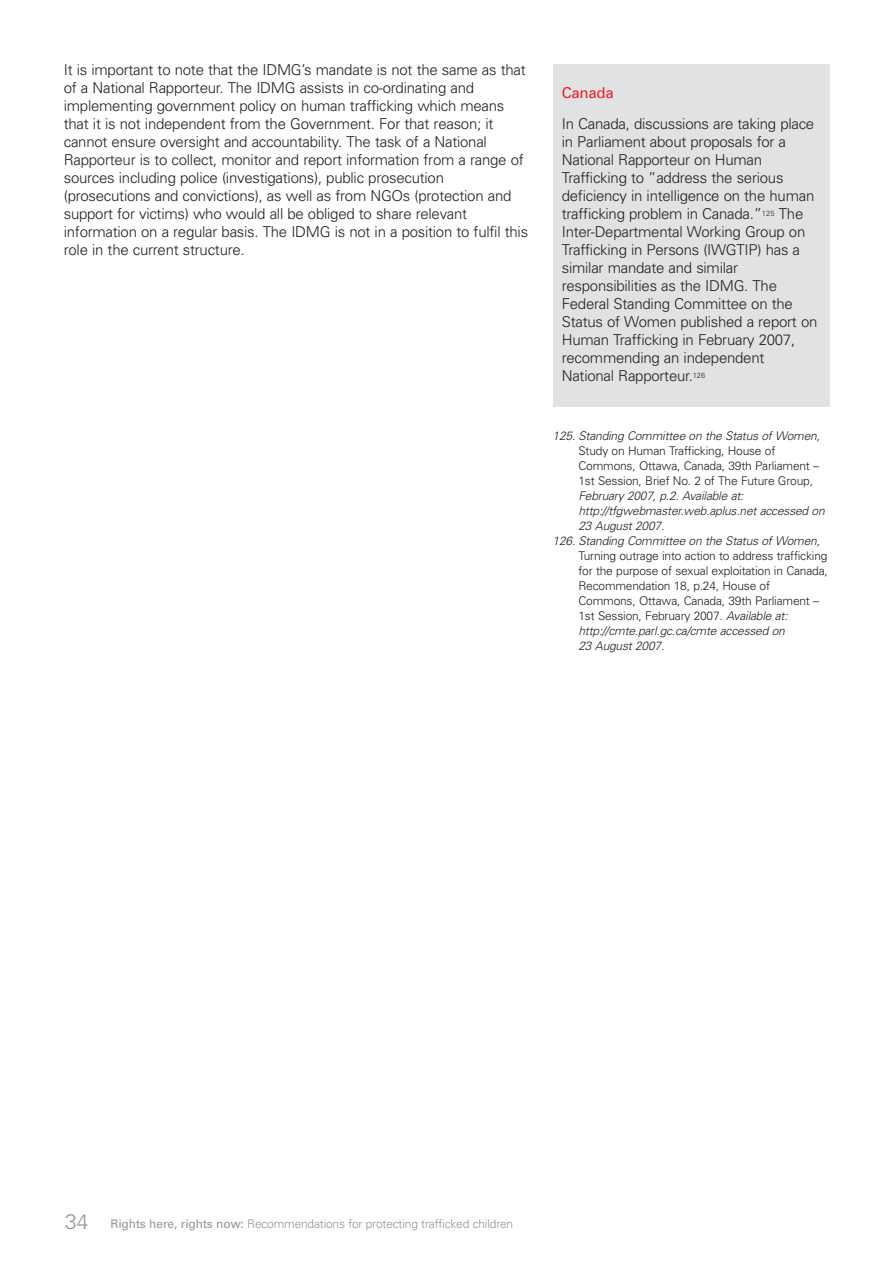
<style>
.page{position:relative;width:893px;height:1263px;background:#fff}
.page>*{position:absolute;margin:0;border:0;box-sizing:border-box;transform-origin:0 0}
.t1{font:300 15px/18px "Univers";letter-spacing:-.015em;color:#231f20}
.t2{font:15px "Univers";letter-spacing:-.015em;color:#ee1e24}
.t3{font:300 12px/15px "Univers";letter-spacing:-.015em;color:#231f20}
.t4{font:italic 300 12px "Univers";letter-spacing:-.015em;color:#231f20}
.t5{font:300 12px "Univers";letter-spacing:-.015em;color:#939598}
.s1{font-style:italic}
.s2{font-size:21px}
.s3{font-weight:400}
</style>
<div class="page">
<div style="left:553px;top:64px;width:276px;height:342px;background:#e1e2e4"></div>
<p class="t1" style="left:64px;top:62px;width:466px">It is important to note that the IDMG’s mandate is not the same as that of a National Rapporteur. The IDMG assists in co-ordinating and implementing government policy on human trafficking which means that it is not independent from the Government. For that reason; it cannot ensure oversight and accountability. The task of a National Rapporteur is to collect, monitor and report information from a range of sources including police (investigations), public prosecution (prosecutions and convictions), as well as from NGOs (protection and support for victims) who would all be obliged to share relevant information on a regular basis. The IDMG is not in a position to fulfil this role in the current structure.</p>
<p class="t2" style="left:562px;top:87px;width:54px">Canada</p>
<p class="t1" style="left:562px;top:116px;width:257px">In Canada, discussions are taking place in Parliament about proposals for a National Rapporteur on Human Trafficking to ”address the serious deficiency in intelligence on the human trafficking problem in Canada.”<sup>125</sup> The Inter-Departmental Working Group on Trafficking in Persons (IWGTIP) has a similar mandate and similar responsibilities as the IDMG. The Federal Standing Committee on the Status of Women published a report on Human Trafficking in February 2007, recommending an independent National Rapporteur.<sup>126</sup></p>
<p class="t4" style="left:553px;top:432px;width:269px">125. Standing Committee on the Status of Women,</p>
<p class="t3" style="left:578px;top:445px;width:198px">Study on Human Trafficking, House of</p>
<p class="t3" style="left:578px;top:460px;width:242px">Commons, Ottawa, Canada, 39th Parliament –</p>
<p class="t3" style="left:578px;top:475px;width:236px">1st Session, Brief No. 2 of The Future Group<span class="s1">,</span></p>
<p class="t4" style="left:578px;top:492px;width:167px">February 2007, p.2. Available at:</p>
<p class="t4" style="left:578px;top:507px;width:248px">http://tfgwebmaster.web.aplus.net accessed on</p>
<p class="t4" style="left:578px;top:522px;width:87px">23 August 2007.</p>
<p class="t4" style="left:553px;top:537px;width:269px">126. Standing Committee on the Status of Women,</p>
<p class="t3" style="left:578px;top:550px;width:251px">Turning outrage into action to address trafficking for the purpose of sexual exploitation in Canada, Recommendation 18, p.24, House of Commons, Ottawa, Canada, 39th Parliament – 1st Session, February 2007<span class="s1">. Available at: http://cmte.parl.gc.ca/cmte accessed on<br>23 August 2007.</span></p>
<p class="t5" style="left:65px;top:1220px;width:449px"><span class="s2">34</span> <span class="s3">Rights here, rights now:</span> Recommendations for protecting trafficked children</p>
</div>
